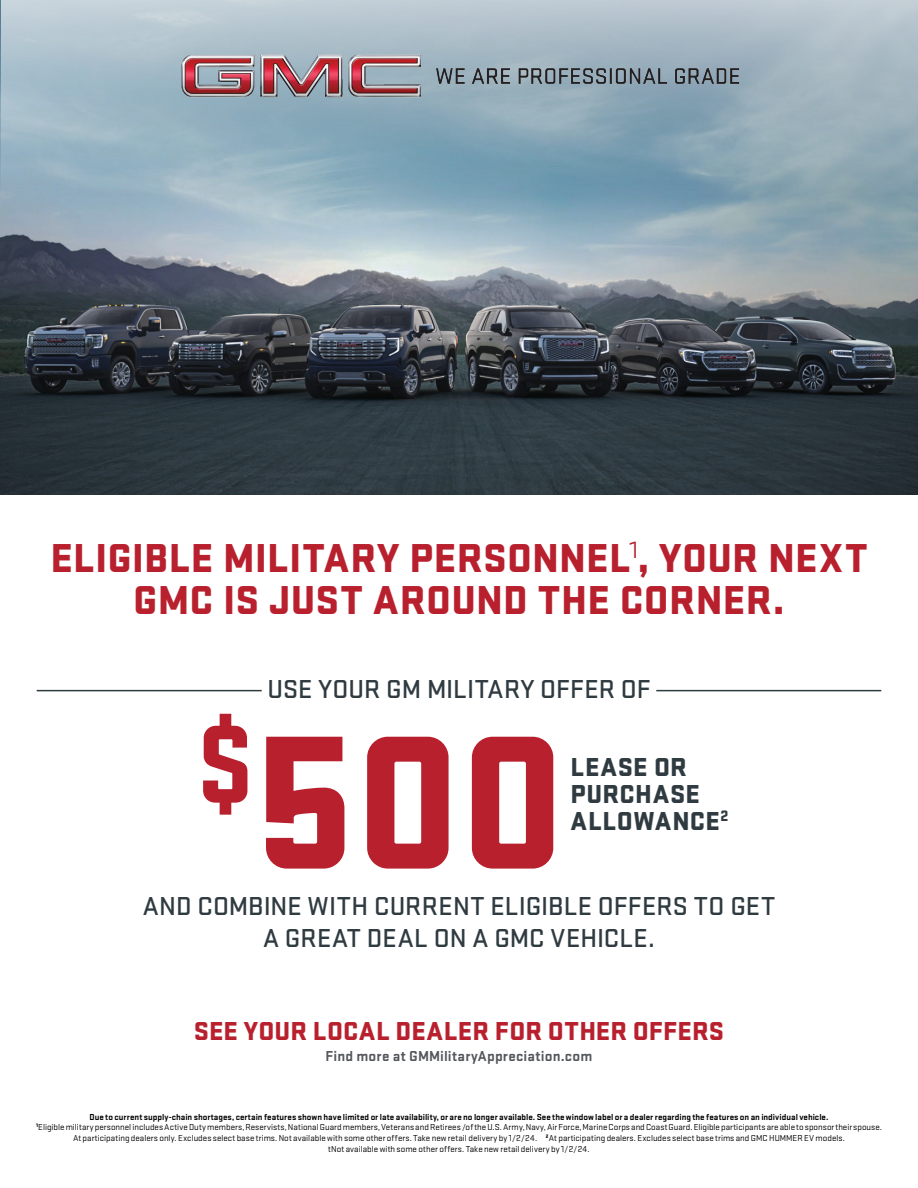
<style>
.page{position:relative;width:918px;height:1188px;background:#fff}
.page>*{position:absolute;margin:0;border:0;box-sizing:border-box;transform-origin:0 0}
.t1{font:900 198px "Stratum GMC";color:#b9202e}
.t2{font:900 42px/42px "Stratum GMC";letter-spacing:.005em;color:#b9202e;text-align:center}
.t3{font:500 27px/32.4px "Stratum GMC";color:#2f3b41;text-align:center}
.t4{font:900 27px "Stratum GMC";letter-spacing:.005em;color:#b9202e}
.t5{font:900 27px/27px "Stratum GMC";letter-spacing:.02em;color:#2f3b41}
.t6{font:700 15px "Stratum GMC";letter-spacing:.01em;color:#53565a}
.t7{font:9px/10.8px "Stratum GMC";color:#000001;text-align:center}
.t8{font:700 9px "Stratum GMC";color:#000001}
</style>
<div class="page">
<img style="left:0;top:0;width:918px;height:495px">
<hr style="left:37px;top:690px;width:225px;height:1px;background:#2f3b41">
<hr style="left:656px;top:690px;width:225px;height:1px;background:#2f3b41">
<svg style="left:2px;top:0;width:916px;height:195px;background:#98b2c0"></svg>
<img style="left:108px;top:10px;width:705px;height:131px">
<p class="t2" style="left:50px;top:535px;width:819px">ELIGIBLE MILITARY PERSONNEL<sup>1</sup>, YOUR NEXT<br>GMC IS JUST AROUND THE CORNER.</p>
<p class="t3" style="left:268px;top:672px;width:384px">USE YOUR GM MILITARY OFFER OF</p>
<p class="t1" style="left:194px;top:658px;width:373px"><sup>$</sup>500</p>
<p class="t5" style="left:571px;top:752px;width:159px">LEASE OR<br>PURCHASE<br>ALLOWANCE<sup>2</sup></p>
<p class="t3" style="left:143px;top:888px;width:634px">AND COMBINE WITH CURRENT ELIGIBLE OFFERS TO GET<br>A GREAT DEAL ON A GMC VEHICLE.</p>
<p class="t4" style="left:194px;top:1011px;width:532px">SEE YOUR LOCAL DEALER FOR OTHER OFFERS</p>
<p class="t6" style="left:326px;top:1046px;width:268px">Find more at GMMilitaryAppreciation.com</p>
<p class="t8" style="left:89px;top:1110px;width:741px">Due to current supply-chain shortages, certain features shown have limited or late availability, or are no longer available. See the window label or a dealer regarding the features on an individual vehicle.</p>
<p class="t7" style="left:36px;top:1122px;width:848px"><sup>1</sup>Eligible military personnel includes Active Duty members, Reservists, National Guard members, Veterans and Retirees /of the U.S. Army, Navy, Air Force, Marine Corps and Coast Guard. Eligible participants are able to sponsor their spouse.<br>At participating dealers only. Excludes select base trims. Not available with some other offers. Take new retail delivery by 1/2/24. <sup>2</sup>At participating dealers. Excludes select base trims and GMC HUMMER EV models.</p>
<p class="t7" style="left:328px;top:1143px;width:263px">tNot available with some other offers. Take new retail delivery by 1/2/24.</p>
</div>
